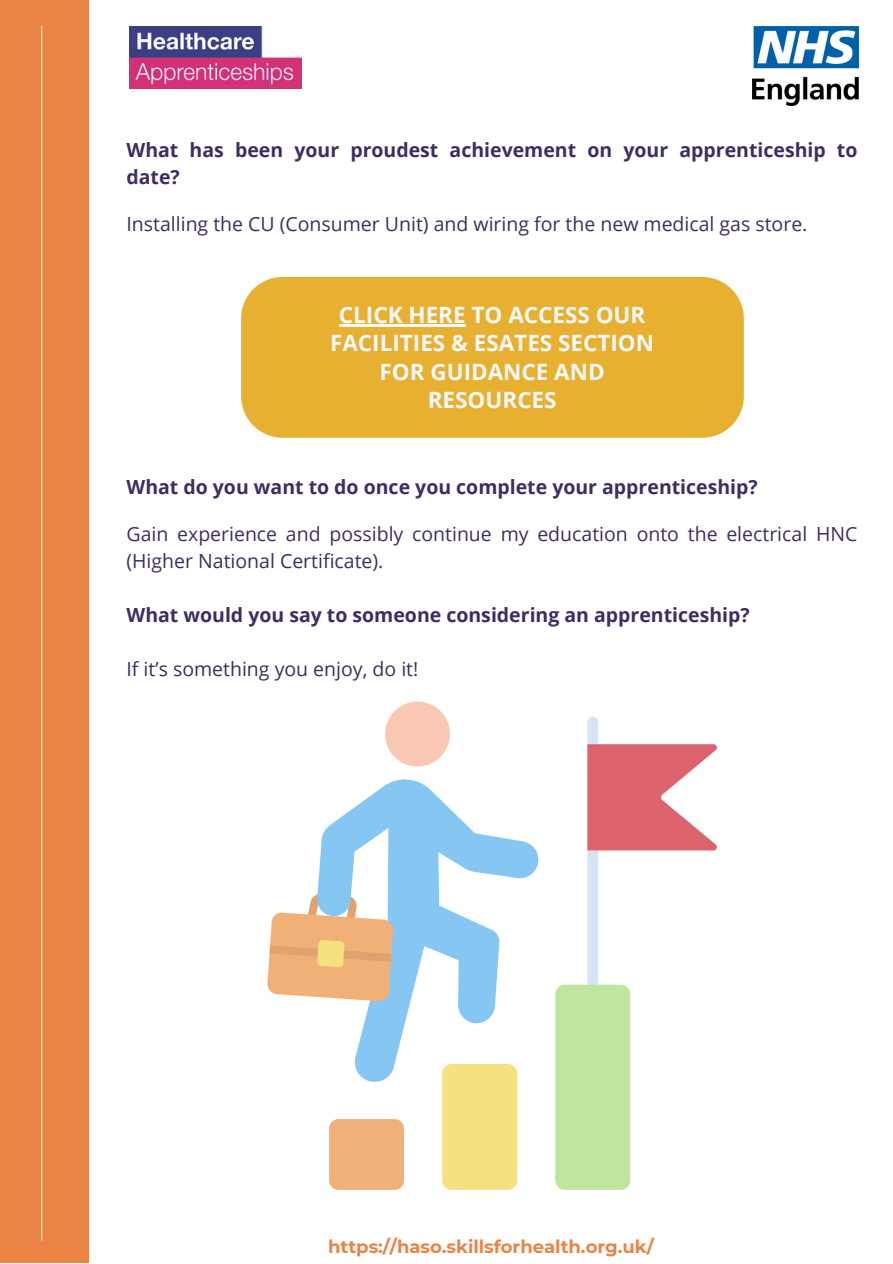
<style>
.page{position:relative;width:893px;height:1264px;background:#fff}
.page>*{position:absolute;margin:0;border:0;box-sizing:border-box;transform-origin:0 0}
.t1{font:700 22.5px/28px "Open Sans";color:#f9f9f9;text-align:center}
.t2{font:19.5px/27px "Open Sans";color:#3f2c64}
.t3{font:700 19.5px/27px "Open Sans";color:#3f2c64}
.t4{font:700 18px "Montserrat";color:#ea8344}
</style>
<div class="page">
<div style="left:241px;top:277px;width:502px;height:161px;background:#e8b031"></div>
<hr style="left:339px;top:324px;width:126px;height:3px;background:#f9f9f9">
<img style="left:129px;top:27px;width:172px;height:62px">
<img style="left:752px;top:27px;width:106px;height:79px">
<div style="left:0;top:0;width:89px;height:1262px;background:#ea8344"></div>
<hr style="left:41px;top:26px;width:1px;height:1214px;background:#fff">
<div style="left:587px;top:716px;width:11px;height:311px;background:#d5e4f2;border-radius:5px"></div>
<div style="left:329px;top:1119px;width:75px;height:70px;background:#f2b079;border-radius:10px"></div>
<div style="left:442px;top:1063px;width:75px;height:126px;background:#f7e07f;border-radius:10px"></div>
<div style="left:555px;top:984px;width:75px;height:205px;background:#bfe69f;border-radius:10px"></div>
<div style="left:385px;top:701px;width:65px;height:65px;background:#f9c7b2;border-radius:50%"></div>
<svg style="left:587px;top:744px;width:129px;height:106px"></svg>
<svg style="left:317px;top:779px;width:221px;height:305px"></svg>
<svg style="left:267px;top:893px;width:126px;height:108px"></svg>
<p class="t3" style="left:126px;top:136px;width:732px">What has been your proudest achievement on your apprenticeship to date?</p>
<p class="t2" style="left:126px;top:210px;width:682px">Installing the CU (Consumer Unit) and wiring for the new medical gas store.</p>
<p class="t1" style="left:330px;top:300px;width:325px">CLICK HERE TO ACCESS OUR<br>FACILITIES &amp; ESATES SECTION<br>FOR GUIDANCE AND<br>RESOURCES</p>
<p class="t3" style="left:126px;top:473px;width:632px">What do you want to do once you complete your apprenticeship?</p>
<p class="t2" style="left:126px;top:520px;width:732px">Gain experience and possibly continue my education onto the electrical HNC (Higher National Certificate).</p>
<p class="t3" style="left:126px;top:601px;width:624px">What would you say to someone considering an apprenticeship?</p>
<p class="t2" style="left:126px;top:655px;width:293px">If it’s something you enjoy, do it!</p>
<p class="t4" style="left:328px;top:1235px;width:327px">https://haso.skillsforhealth.org.uk/</p>
</div>
